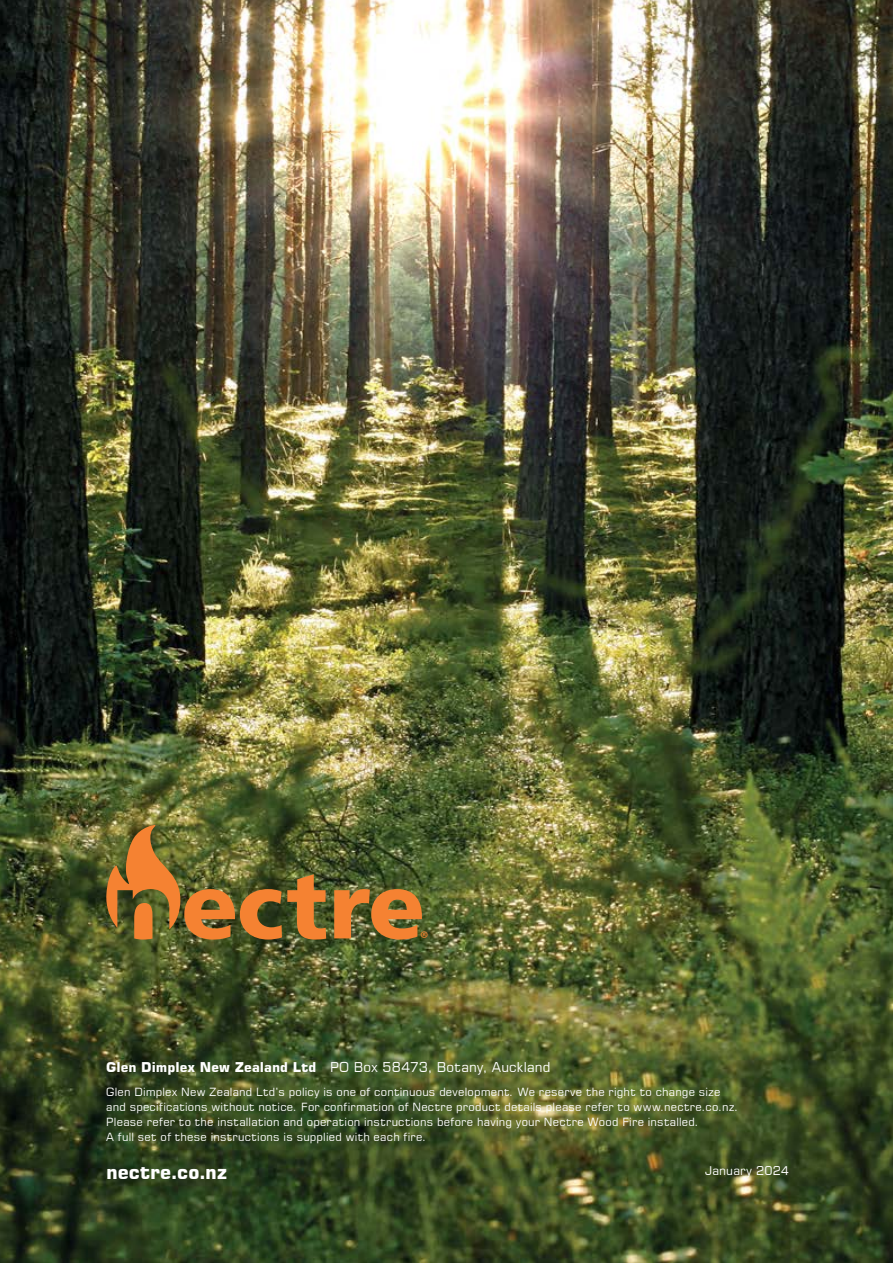
<style>
.page{position:relative;width:893px;height:1263px;background:#fff}
.page>*{position:absolute;margin:0;border:0;box-sizing:border-box;transform-origin:0 0}
.t1{font:19.8px "Myriad Pro";color:#f58232}
.t2{font:700 19.5px "Square 721 BT";color:#fff}
.t3{font:13.5px "Square 721 BT";letter-spacing:.01em;color:#fff}
.t4{font:12px "Square 721 BT";letter-spacing:.015em;color:#fff}
.t5{font:11.25px/15px "Square 721 BT";letter-spacing:.015em;color:#fff}
.s1{font-weight:700}
</style>
<div class="page">
<img style="left:0;top:0;width:893px;height:1263px">
<svg style="left:334px;top:889px;width:88px;height:50px;background:#b87531"></svg>
<svg style="left:106px;top:825px;width:220px;height:114px;background:#876a2e"></svg>
<h1 class="t1" style="left:420px;top:926px;width:10px">®</h1>
<p class="t3" style="left:106px;top:1059px;width:446px"><span class="s1">Glen Dimplex New Zealand Ltd</span> PO Box 58473, Botany, Auckland</p>
<p class="t5" style="left:106px;top:1084px;width:634px">Glen Dimplex New Zealand Ltd’s policy is one of continuous development. We reserve the right to change size and specifications without notice. For confirmation of Nectre product details please refer to www.nectre.co.nz.<br>Please refer to the installation and operation instructions before having your Nectre Wood Fire installed.<br>A full set of these instructions is supplied with each fire.</p>
<h2 class="t2" style="left:106px;top:1159px;width:123px">nectre.co.nz</h2>
<p class="t4" style="left:705px;top:1163px;width:85px">January 2024</p>
</div>
